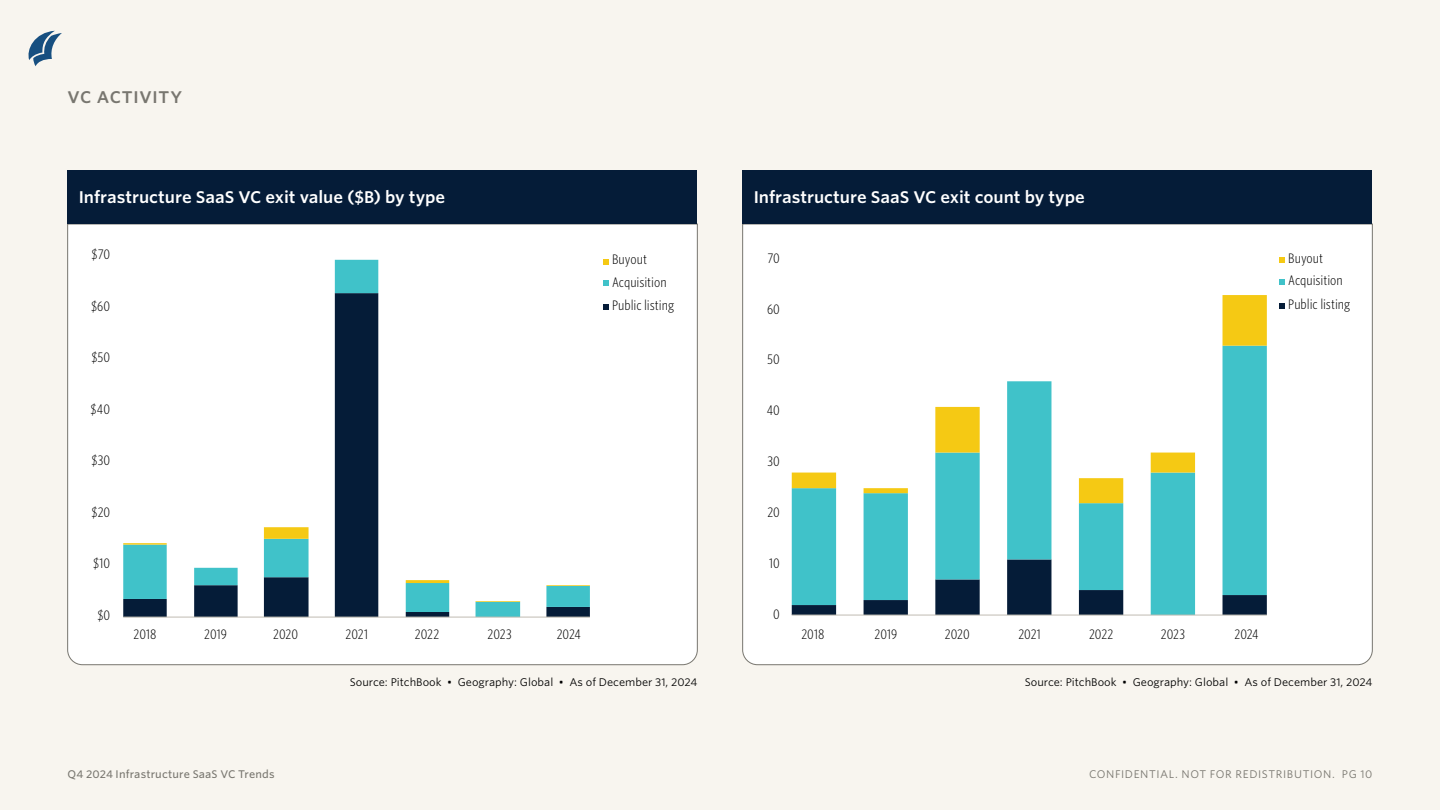
<style>
.page{position:relative;width:1440px;height:810px;background:#f8f5ef}
.page>*{position:absolute;margin:0;border:0;box-sizing:border-box;transform-origin:0 0}
.ETR_Chart_title{font:600 16.25px "Whitney S Sm";letter-spacing:-.005em;color:#fff}
.ETR_Section_tag{font:600 16.25px "Whitney S Sm";letter-spacing:.045em;color:#78766f}
.t1{font:300 13.12px/22.8px "Whitney Cond S Sm";letter-spacing:-.005em;color:#000}
.ETR_Source_tag{font:10.62px "Whitney S Sm";color:#000}
.t2{font:10.62px "Whitney S Sm";letter-spacing:.055em;color:#78766f}
.t3{font:500 10.62px "Whitney S Sm";letter-spacing:.01em;color:#78766f}
</style>
<div class="page">
<svg style="left:28px;top:31px;width:34px;height:35px"></svg>
<div style="left:67px;top:224px;width:631px;height:441px;background:#fff"></div>
<div style="left:68px;top:170px;width:630px;height:54px;background:#051c38"></div>
<svg style="left:123px;top:260px;width:467px;height:357px;fill:#fff"></svg>
<svg style="left:123px;top:527px;width:467px;height:75px"></svg>
<hr style="left:123px;top:617px;width:467px;height:1px;background:#c0bcb2">
<svg style="left:603px;top:259px;width:6px;height:5px"></svg>
<svg style="left:603px;top:281px;width:6px;height:5px"></svg>
<svg style="left:603px;top:304px;width:6px;height:6px"></svg>
<div style="left:742px;top:224px;width:631px;height:441px;background:#fff"></div>
<div style="left:742px;top:170px;width:630px;height:54px;background:#051c38"></div>
<svg style="left:792px;top:503px;width:475px;height:112px;fill:#40c2c9"></svg>
<svg style="left:792px;top:295px;width:475px;height:208px;fill:#fff"></svg>
<hr style="left:792px;top:615px;width:475px;height:1px;background:#c0bcb2">
<svg style="left:1279px;top:257px;width:6px;height:6px"></svg>
<svg style="left:1279px;top:279px;width:6px;height:6px"></svg>
<svg style="left:1279px;top:303px;width:6px;height:5px"></svg>
<p class="ETR_Section_tag" style="left:68px;top:86px;width:116px">VC ACTIVITY</p>
<p class="ETR_Chart_title" style="left:79px;top:186px;width:368px">Infrastructure SaaS VC exit value ($B) by type</p>
<p class="ETR_Chart_title" style="left:754px;top:186px;width:333px">Infrastructure SaaS VC exit count by type</p>
<p class="t1" style="left:92px;top:243px;width:20px">$70</p>
<p class="t1" style="left:91px;top:294px;width:21px">$60</p>
<p class="t1" style="left:612px;top:248px;width:64px">Buyout<br>Acquisition<br>Public listing</p>
<p class="t1" style="left:768px;top:246px;width:14px">70</p>
<p class="t1" style="left:767px;top:297px;width:14px">60</p>
<p class="t1" style="left:1288px;top:246px;width:64px">Buyout<br>Acquisition<br>Public listing</p>
<p class="t1" style="left:91px;top:346px;width:20px">$50</p>
<p class="t1" style="left:767px;top:348px;width:14px">50</p>
<p class="t1" style="left:91px;top:397px;width:21px">$40</p>
<p class="t1" style="left:767px;top:398px;width:15px">40</p>
<p class="t1" style="left:92px;top:449px;width:20px">$30</p>
<p class="t1" style="left:768px;top:450px;width:14px">30</p>
<p class="t1" style="left:92px;top:500px;width:20px">$20</p>
<p class="t1" style="left:767px;top:500px;width:14px">20</p>
<p class="t1" style="left:93px;top:551px;width:19px">$10</p>
<p class="t1" style="left:769px;top:551px;width:12px">10</p>
<p class="t1" style="left:97px;top:604px;width:14px">$0</p>
<p class="t1" style="left:773px;top:602px;width:8px">0</p>
<p class="t1" style="left:134px;top:623px;width:24px">2018</p>
<p class="t1" style="left:204px;top:623px;width:24px">2019</p>
<p class="t1" style="left:273px;top:623px;width:26px">2020</p>
<p class="t1" style="left:346px;top:623px;width:24px">2021</p>
<p class="t1" style="left:415px;top:623px;width:26px">2022</p>
<p class="t1" style="left:488px;top:623px;width:26px">2023</p>
<p class="t1" style="left:557px;top:623px;width:26px">2024</p>
<p class="t1" style="left:801px;top:622px;width:24px">2018</p>
<p class="t1" style="left:875px;top:622px;width:24px">2019</p>
<p class="t1" style="left:945px;top:622px;width:26px">2020</p>
<p class="t1" style="left:1018px;top:622px;width:24px">2021</p>
<p class="t1" style="left:1089px;top:622px;width:26px">2022</p>
<p class="t1" style="left:1161px;top:622px;width:26px">2023</p>
<p class="t1" style="left:1235px;top:622px;width:26px">2024</p>
<p class="ETR_Source_tag" style="left:350px;top:675px;width:349px">Source: PitchBook • Geography: Global • As of December 31, 2024</p>
<p class="ETR_Source_tag" style="left:1025px;top:675px;width:349px">Source: PitchBook • Geography: Global • As of December 31, 2024</p>
<p class="t3" style="left:68px;top:767px;width:209px">Q4 2024 Infrastructure SaaS VC Trends</p>
<p class="t2" style="left:1089px;top:767px;width:285px">CONFIDENTIAL. NOT FOR REDISTRIBUTION. PG 10</p>
</div>
